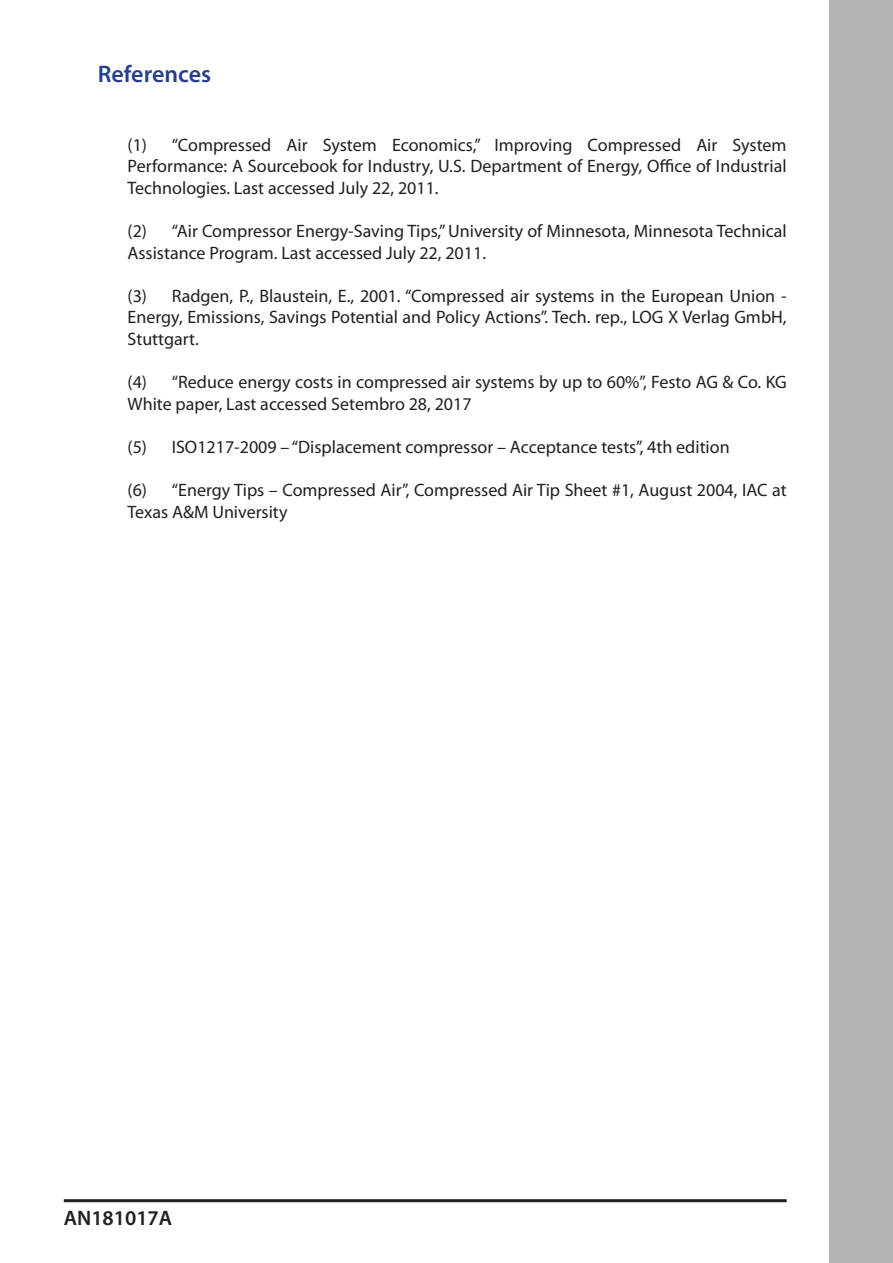
<style>
.page{position:relative;width:893px;height:1263px;background:#fff}
.page>*{position:absolute;margin:0;border:0;box-sizing:border-box;transform-origin:0 0}
.Heading_2{font:600 24px "Myriad Pro";color:#253f8e}
.t1{font:600 21px "Myriad Pro";color:#231f20}
.Body{font:18px/21.6px "Myriad Pro";color:#231f20}
</style>
<div class="page">
<div style="left:829px;top:0;width:64px;height:802px;background:#b2b3b7"></div>
<div style="left:829px;top:802px;width:64px;height:461px;background:#b2b3b7"></div>
<hr style="left:64px;top:1199px;width:723px;height:3px;background:#231f20">
<p class="Heading_2" style="left:98px;top:58px;width:115px">References</p>
<p class="Body" style="left:128px;top:133px;width:661px;text-align:justify">(1) “Compressed Air System Economics,” Improving Compressed Air System Performance: A Sourcebook for Industry, U.S. Department of Energy, Office of Industrial Technologies. Last accessed July 22, 2011.</p>
<p class="Body" style="left:128px;top:220px;width:661px">(2) “Air Compressor Energy-Saving Tips,” University of Minnesota, Minnesota Technical<br>Assistance Program. Last accessed July 22, 2011.</p>
<p class="Body" style="left:128px;top:285px;width:661px;text-align:justify">(3) Radgen, P., Blaustein, E., 2001. “Compressed air systems in the European Union - Energy, Emissions, Savings Potential and Policy Actions”. Tech. rep., LOG X Verlag GmbH, Stuttgart.</p>
<p class="Body" style="left:128px;top:371px;width:661px">(4) “Reduce energy costs in compressed air systems by up to 60%”, Festo AG &amp; Co. KG<br>White paper, Last accessed Setembro 28, 2017</p>
<p class="Body" style="left:128px;top:436px;width:604px">(5) ISO1217-2009 – “Displacement compressor – Acceptance tests”, 4th edition</p>
<p class="Body" style="left:128px;top:479px;width:661px">(6) “Energy Tips – Compressed Air”, Compressed Air Tip Sheet #1, August 2004, IAC at<br>Texas A&amp;M University</p>
<p class="t1" style="left:64px;top:1204px;width:110px">AN181017A</p>
</div>
